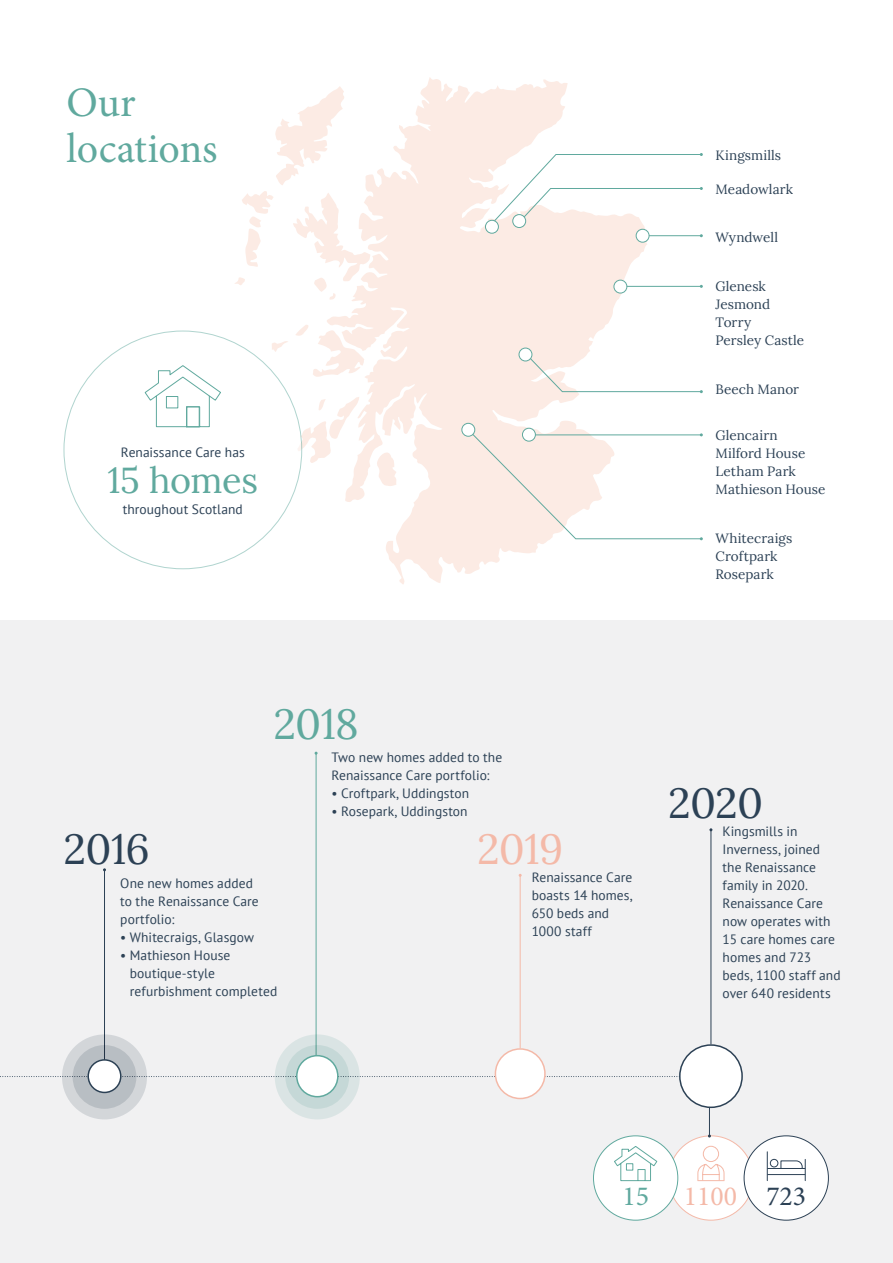
<style>
.page{position:relative;width:893px;height:1263px;background:#fff}
.page>*{position:absolute;margin:0;border:0;box-sizing:border-box;transform-origin:0 0}
.t1{font:42px/46.5px "Minion Pro";color:#60a99e}
.t2{font:42px "Lora";letter-spacing:-.015em;color:#2c4155}
.t3{font:42px "Lora";color:#60a99e}
.t4{font:42px "Lora";color:#f4b9a8}
.t5{font:36px "Lora";letter-spacing:-.015em;color:#60a99e}
.t6{font:27.6px "Minion Pro";color:#f4b9a8}
.t7{font:27.6px "Minion Pro";color:#60a99e}
.t8{font:13.5px/18px "PT Sans";letter-spacing:.005em;color:#2c4155}
.t9{font:13.5px/18px "Lora";letter-spacing:.005em;color:#2c4155}
.s1{color:#2c4155}
</style>
<div class="page">
<div style="left:0;top:621px;width:893px;height:642px;background:#f1f1f2"></div>
<div style="left:669px;top:1136px;width:84px;height:84px;background:#fff;border-radius:50%"></div>
<svg style="left:0;top:1076px;width:679px;height:1px"></svg>
<hr style="left:104px;top:870px;width:1px;height:194px;background:#2c4155">
<div style="left:62px;top:1034px;width:85px;height:85px;background:#d3d6d9;border-radius:50%"></div>
<div style="left:73px;top:1045px;width:63px;height:64px;background:#b8bec3;border-radius:50%"></div>
<div style="left:88px;top:1060px;width:33px;height:32px;background:#fff;border-radius:50%"></div>
<div style="left:87px;top:1059px;width:35px;height:34px;border:2px solid #2c4155;border-radius:50%"></div>
<hr style="left:316px;top:753px;width:1px;height:305px;background:#60a99e">
<div style="left:275px;top:1034px;width:85px;height:85px;background:#dae4e4;border-radius:50%"></div>
<svg style="left:285px;top:1045px;width:64px;height:64px;background:#c1d5d4"></svg>
<div style="left:297px;top:1056px;width:41px;height:41px;background:#fff;border-radius:50%"></div>
<div style="left:296px;top:1055px;width:43px;height:42px;border:2px solid #60a99e;border-radius:50%"></div>
<hr style="left:520px;top:875px;width:1px;height:173px;background:#f4b9a8">
<hr style="left:620px;top:235px;width:81px;height:1px;background:#60a99e">
<svg style="left:293px;top:197px;width:33px;height:95px"></svg>
<svg style="left:242px;top:191px;width:31px;height:76px"></svg>
<svg style="left:275px;top:98px;width:51px;height:87px"></svg>
<svg style="left:296px;top:325px;width:30px;height:52px"></svg>
<svg style="left:235px;top:277px;width:10px;height:8px"></svg>
<svg style="left:272px;top:341px;width:16px;height:11px"></svg>
<svg style="left:326px;top:77px;width:322px;height:507px;fill:#fcebe4"></svg>
<svg style="left:297px;top:397px;width:62px;height:66px"></svg>
<hr style="left:620px;top:286px;width:81px;height:1px;background:#60a99e">
<svg style="left:524px;top:352px;width:179px;height:41px"></svg>
<div style="left:614px;top:280px;width:13px;height:13px;background:#fff;border-radius:50%"></div>
<div style="left:614px;top:280px;width:13px;height:13px;border:1px solid #60a99e;border-radius:50%"></div>
<div style="left:636px;top:229px;width:13px;height:13px;background:#fff;border-radius:50%"></div>
<div style="left:636px;top:229px;width:13px;height:13px;border:1px solid #60a99e;border-radius:50%"></div>
<svg style="left:513px;top:215px;width:13px;height:13px"></svg>
<div style="left:512px;top:214px;width:14px;height:14px;border:1px solid #60a99e;border-radius:50%"></div>
<div style="left:519px;top:348px;width:13px;height:13px;background:#fff;border-radius:50%"></div>
<div style="left:519px;top:348px;width:13px;height:13px;border:1px solid #60a99e;border-radius:50%"></div>
<svg style="left:471px;top:433px;width:232px;height:107px"></svg>
<div style="left:522px;top:428px;width:13px;height:13px;background:#fff;border-radius:50%"></div>
<div style="left:522px;top:428px;width:14px;height:13px;border:1px solid #60a99e;border-radius:50%"></div>
<div style="left:462px;top:423px;width:13px;height:13px;background:#fff;border-radius:50%"></div>
<div style="left:461px;top:423px;width:14px;height:14px;border:1px solid #60a99e;border-radius:50%"></div>
<div style="left:593px;top:1136px;width:85px;height:84px;background:#fff;border-radius:50%"></div>
<div style="left:744px;top:1136px;width:84px;height:84px;background:#fff;border-radius:50%"></div>
<svg style="left:767px;top:1152px;width:39px;height:28px"></svg>
<svg style="left:614px;top:1146px;width:44px;height:35px"></svg>
<svg style="left:697px;top:1146px;width:28px;height:35px"></svg>
<hr style="left:709px;top:1074px;width:1px;height:62px;background:#2c4155">
<div style="left:495px;top:1049px;width:50px;height:49px;background:#fff;border-radius:50%"></div>
<div style="left:495px;top:1048px;width:51px;height:51px;border:2px solid #f4b9a8;border-radius:50%"></div>
<hr style="left:711px;top:830px;width:1px;height:214px;background:#2c4155">
<div style="left:680px;top:1045px;width:62px;height:62px;background:#fff;border-radius:50%"></div>
<div style="left:679px;top:1044px;width:64px;height:64px;border:2px solid #2c4155;border-radius:50%"></div>
<svg style="left:493px;top:153px;width:210px;height:70px"></svg>
<div style="left:485px;top:220px;width:13px;height:13px;background:#fff;border-radius:50%"></div>
<div style="left:485px;top:220px;width:14px;height:14px;border:1px solid #60a99e;border-radius:50%"></div>
<div style="left:64px;top:331px;width:238px;height:238px;background:#fff;border-radius:50%"></div>
<svg style="left:144px;top:365px;width:77px;height:62px"></svg>
<h1 class="t1" style="left:66px;top:79px;width:153px">Our locations</h1>
<p class="t8" style="left:121px;top:443px;width:125px">Renaissance Care has</p>
<h2 class="t5" style="left:108px;top:453px;width:152px">15 homes</h2>
<p class="t8" style="left:123px;top:500px;width:122px">throughout Scotland</p>
<p class="t9" style="left:716px;top:145px;width:67px">Kingsmills</p>
<p class="t9" style="left:716px;top:179px;width:79px">Meadowlark</p>
<p class="t9" style="left:716px;top:228px;width:64px">Wyndwell</p>
<p class="t9" style="left:716px;top:277px;width:90px">Glenesk<br>Jesmond<br>Torry<br>Persley Castle</p>
<p class="t9" style="left:716px;top:379px;width:85px">Beech Manor</p>
<p class="t9" style="left:716px;top:425px;width:111px">Glencairn<br>Milford House<br>Letham Park<br>Mathieson House</p>
<p class="t9" style="left:716px;top:528px;width:78px">Whitecraigs<br>Croftpark<br>Rosepark</p>
<h1 class="t3" style="left:273px;top:692px;width:87px">2018</h1>
<p class="t8" style="left:331px;top:748px;width:172px">Two new homes added to the<br>Renaissance Care portfolio:</p>
<p class="t8" style="left:331px;top:784px;width:139px">• Croftpark, Uddingston</p>
<p class="t8" style="left:331px;top:802px;width:138px">• Rosepark, Uddingston</p>
<h1 class="t4" style="left:477px;top:817px;width:88px">2019</h1>
<p class="t8" style="left:532px;top:868px;width:102px">Renaissance Care boasts 14 homes,<br>650 beds and<br>1000 staff</p>
<h1 class="t2" style="left:64px;top:817px;width:88px">2016</h1>
<p class="t8" style="left:120px;top:874px;width:140px">One new homes added to the Renaissance Care portfolio:</p>
<p class="t8" style="left:120px;top:928px;width:135px">• Whitecraigs, Glasgow</p>
<p class="t8" style="left:130px;top:946px;width:149px;text-indent:-10px">• Mathieson House boutique-style refurbishment completed</p>
<h1 class="t2" style="left:668px;top:771px;width:97px">2020</h1>
<p class="t8" style="left:722px;top:822px;width:120px">Kingsmills in<br>Inverness, joined the Renaissance family in 2020.<br>Renaissance Care now operates with<br>15 care homes care homes and 723 beds, 1100 staff and over 640 residents</p>
<h3 class="t7" style="left:622px;top:1178px;width:28px">15</h3>
<h3 class="t6" style="left:684px;top:1178px;width:124px">1100 <span class="s1">723</span></h3>
</div>
